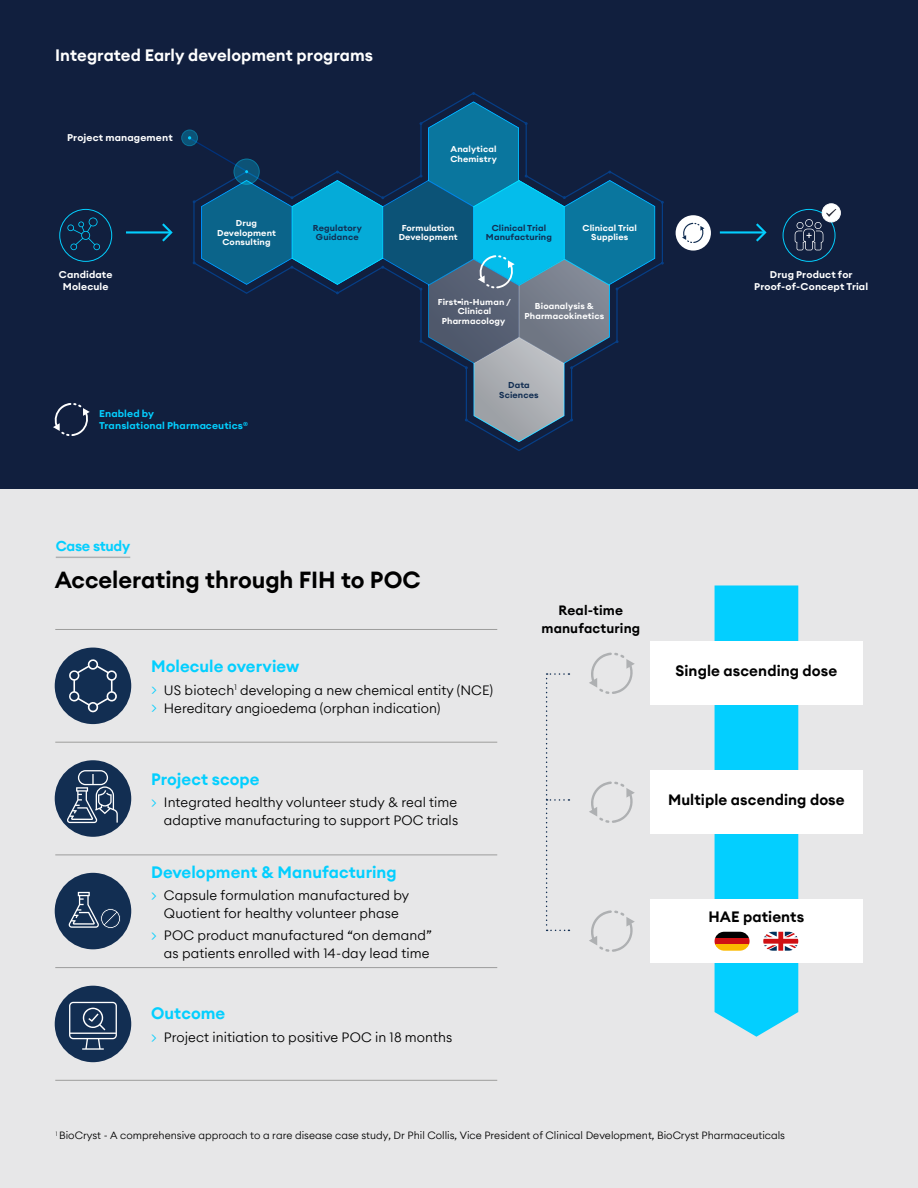
<style>
.page{position:relative;width:918px;height:1188px;background:#fff}
.page>*{position:absolute;margin:0;border:0;box-sizing:border-box;transform-origin:0 0}
.t1{font:600 23.25px "Euclid Circular A";letter-spacing:-.005em;color:#000}
.t2{font:600 16.5px "Euclid Circular A";color:#03cfff}
.t3{font:600 16.5px "Euclid Circular A";color:#fff}
.t4{font:600 15px "Euclid Circular A";letter-spacing:.005em;color:#000}
.t5{font:600 14.25px "Euclid Circular A";letter-spacing:-.02em;color:#03cfff}
.t6{font:300 13.5px/18px "Euclid Circular A";letter-spacing:.005em;color:#000;text-align:right}
.t7{font:600 13.5px/18px "Euclid Circular A";letter-spacing:.01em;color:#000;text-align:center}
.t8{font:300 10.5px "Euclid Circular A";color:#000}
.t9{font:600 9.75px/12.3px "Euclid Circular A";letter-spacing:.01em;color:#fff;text-align:center;scale:1.05 1}
.t10{font:600 9.75px/12.3px "Euclid Circular A";letter-spacing:.01em;color:#03cfff;scale:1.05 1}
.t11{font:600 8.55px/9.4px "Euclid Circular A";letter-spacing:.015em;color:#fff;text-align:center;scale:1.05 1}
.t12{font:600 8.55px/9.4px "Euclid Circular A";letter-spacing:.015em;color:#122e52;text-align:center;scale:1.05 1}
.s1{color:#03cfff}
</style>
<div class="page">
<div style="left:0;top:489px;width:918px;height:699px;background:#e7e7e8"></div>
<div style="left:1px;top:0;width:917px;height:489px;background:#111f3e"></div>
<svg style="left:162px;top:223px;width:11px;height:19px"></svg>
<hr style="left:126px;top:231px;width:45px;height:3px;background:#03cfff">
<div style="left:59px;top:209px;width:53px;height:53px;border:1px solid #fff;border-radius:50%"></div>
<svg style="left:67px;top:218px;width:33px;height:32px"></svg>
<div style="left:676px;top:215px;width:35px;height:36px;background:#fff;border-radius:50%"></div>
<svg style="left:682px;top:223px;width:22px;height:20px"></svg>
<svg style="left:756px;top:223px;width:11px;height:19px"></svg>
<hr style="left:720px;top:231px;width:45px;height:3px;background:#03cfff">
<div style="left:783px;top:209px;width:52px;height:53px;border:1px solid #fff;border-radius:50%"></div>
<div style="left:822px;top:204px;width:18px;height:18px;background:#fff;border-radius:50%"></div>
<div style="left:822px;top:203px;width:19px;height:19px;border:1px solid #fff;border-radius:50%"></div>
<svg style="left:795px;top:209px;width:41px;height:41px"></svg>
<svg style="left:181px;top:130px;width:17px;height:16px"></svg>
<div style="left:181px;top:130px;width:17px;height:16px;border:1px solid #03cfff;border-radius:50%"></div>
<svg style="left:53px;top:403px;width:37px;height:33px"></svg>
<svg style="left:201px;top:101px;width:455px;height:342px"></svg>
<hr style="left:56px;top:557px;width:74px;height:1px;background:#aeb0b2">
<div style="left:650px;top:641px;width:213px;height:64px;background:#fff"></div>
<div style="left:650px;top:899px;width:213px;height:64px;background:#fff"></div>
<div style="left:650px;top:770px;width:213px;height:64px;background:#fff"></div>
<svg style="left:589px;top:653px;width:46px;height:41px"></svg>
<svg style="left:589px;top:781px;width:46px;height:42px"></svg>
<svg style="left:589px;top:910px;width:46px;height:42px"></svg>
<svg style="left:546px;top:673px;width:23px;height:258px"></svg>
<svg style="left:715px;top:585px;width:83px;height:452px"></svg>
<div style="left:715px;top:938px;width:35px;height:6px;background:#cf1014"></div>
<div style="left:715px;top:932px;width:35px;height:6px;background:#000"></div>
<svg style="left:715px;top:944px;width:35px;height:7px"></svg>
<div style="left:55px;top:986px;width:76px;height:76px;background:#122e52;border-radius:50%"></div>
<svg style="left:69px;top:1002px;width:48px;height:48px"></svg>
<div style="left:55px;top:648px;width:76px;height:76px;background:#122e52;border-radius:50%"></div>
<svg style="left:69px;top:659px;width:48px;height:53px"></svg>
<div style="left:55px;top:760px;width:76px;height:77px;background:#122e52;border-radius:50%"></div>
<svg style="left:67px;top:770px;width:51px;height:53px"></svg>
<div style="left:55px;top:873px;width:76px;height:76px;background:#122e52;border-radius:50%"></div>
<svg style="left:69px;top:892px;width:52px;height:37px"></svg>
<hr style="left:55px;top:742px;width:442px;height:1px;background:#9d9d9c">
<hr style="left:55px;top:855px;width:442px;height:1px;background:#9d9d9c">
<hr style="left:55px;top:1080px;width:442px;height:1px;background:#9d9d9c">
<hr style="left:55px;top:967px;width:442px;height:1px;background:#9d9d9c">
<hr style="left:55px;top:629px;width:442px;height:1px;background:#9d9d9c">
<p class="t3" style="left:55px;top:45px;width:319px">Integrated Early development programs</p>
<p class="t9" style="left:67px;top:131px;width:102px">Project management</p>
<p class="t9" style="left:59px;top:268px;width:53px">Candidate<br>Molecule</p>
<p class="t11" style="left:450px;top:144px;width:46px;text-align:left">Analytical<br>Chemistry</p>
<p class="t11" style="left:217px;top:218px;width:58px">Drug<br>Development<br>Consulting</p>
<p class="t12" style="left:313px;top:223px;width:48px">Regulatory<br>Guidance</p>
<p class="t11" style="left:583px;top:223px;width:53px">Clinical Trial<br>Supplies</p>
<p class="t11" style="left:399px;top:223px;width:58px">Formulation<br>Development</p>
<p class="t12" style="left:486px;top:223px;width:64px">Clinical Trial<br>Manufacturing</p>
<p class="t11" style="left:438px;top:297px;width:71px">First-in-Human /<br>Clinical<br>Pharmacology</p>
<p class="t11" style="left:524px;top:302px;width:77px">Bioanalysis &amp;<br>Pharmacokinetics</p>
<p class="t12" style="left:499px;top:380px;width:39px">Data<br>Sciences</p>
<p class="t10" style="left:99px;top:407px;width:143px">Enabled by<br>Translational Pharmaceutics<sup>®</sup></p>
<p class="t9" style="left:754px;top:268px;width:110px">Drug Product for<br>Proof-of-Concept Trial</p>
<p class="t5" style="left:56px;top:537px;width:76px">Case study</p>
<h1 class="t1" style="left:55px;top:565px;width:367px">Accelerating through FIH to POC</h1>
<p class="t2" style="left:151px;top:656px;width:150px">Molecule overview</p>
<p class="t6" style="left:151px;top:681px;width:343px;text-align:left"><span class="s1">&gt;</span> US biotech<sup>1</sup> developing a new chemical entity (NCE) <span class="s1">&gt;</span> Hereditary angioedema (orphan indication)</p>
<p class="t2" style="left:151px;top:768px;width:110px">Project scope</p>
<p class="t6" style="left:151px;top:793px;width:309px"><span class="s1">&gt;</span> Integrated healthy volunteer study &amp; real time adaptive manufacturing to support POC trials</p>
<p class="t2" style="left:151px;top:861px;width:247px">Development &amp; Manufacturing</p>
<p class="t6" style="left:151px;top:886px;width:260px;text-align:center"><span class="s1">&gt;</span> Capsule formulation manufactured by<br>Quotient for healthy volunteer phase</p>
<p class="t6" style="left:151px;top:926px;width:282px"><span class="s1">&gt;</span> POC product manufactured “on demand” as patients enrolled with 14-day lead time</p>
<p class="t2" style="left:151px;top:1003px;width:76px">Outcome</p>
<p class="t6" style="left:151px;top:1028px;width:303px"><span class="s1">&gt;</span> Project initiation to positive POC in 18 months</p>
<p class="t7" style="left:541px;top:601px;width:100px">Real-time manufacturing</p>
<p class="t4" style="left:676px;top:661px;width:163px">Single ascending dose</p>
<p class="t4" style="left:668px;top:790px;width:178px">Multiple ascending dose</p>
<p class="t4" style="left:708px;top:907px;width:98px">HAE patients</p>
<p class="t8" style="left:56px;top:1129px;width:731px"><sup>1</sup> BioCryst - A comprehensive approach to a rare disease case study, Dr Phil Collis, Vice President of Clinical Development, BioCryst Pharmaceuticals</p>
</div>
